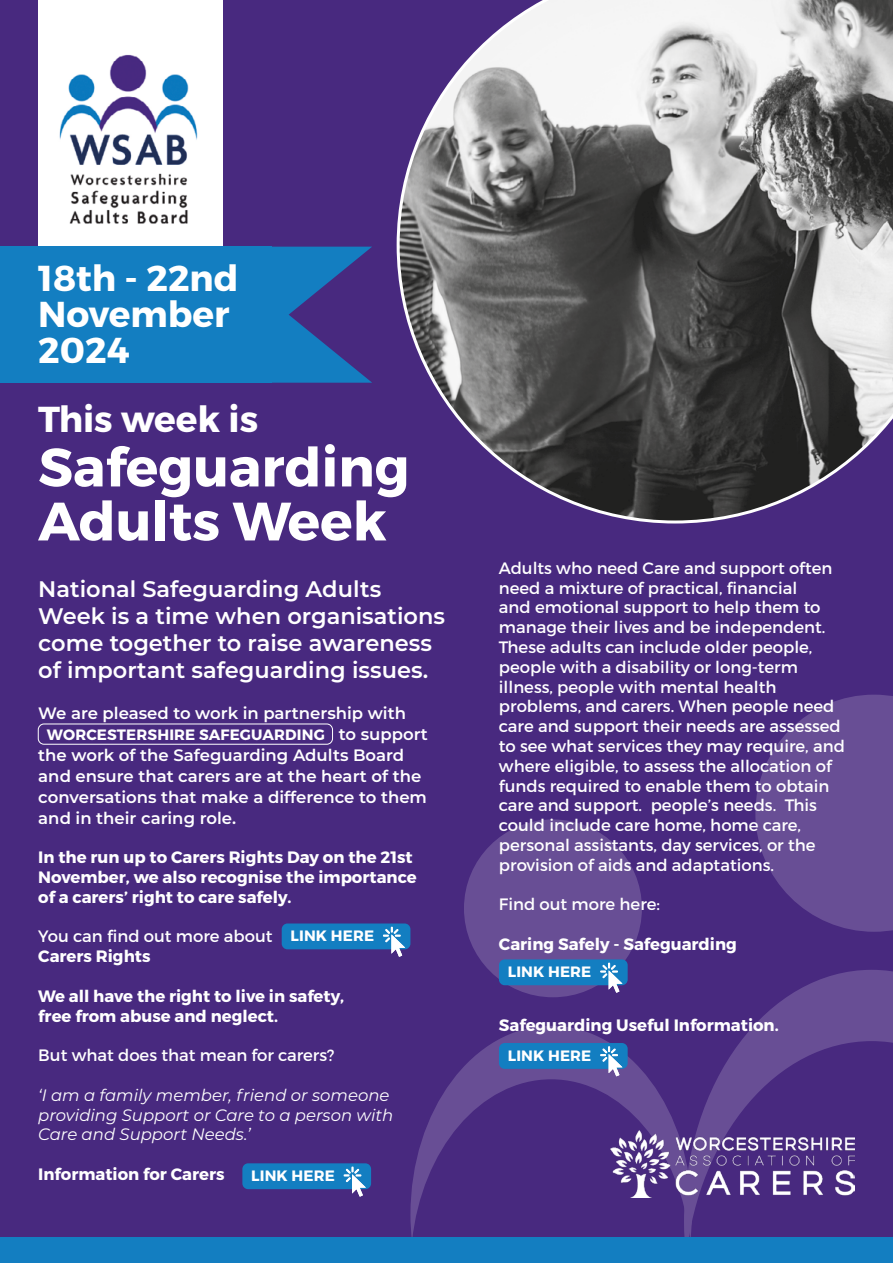
<style>
.page{position:relative;width:893px;height:1263px;background:#fff}
.page>*{position:absolute;margin:0;border:0;box-sizing:border-box;transform-origin:0 0}
.t1{font:700 54px/54px "Montserrat";color:#fff}
.t2{font:700 36px/36px "Montserrat";color:#fff}
.t3{font:600 22.5px/27px "Montserrat";color:#fff}
.t4{font:16.5px/19.8px "Montserrat";color:#fff}
.t5{font:700 16.5px/19.8px "Montserrat";color:#fff}
.t6{font:600 16.5px "Montserrat";color:#fff}
.t7{font:italic 16.5px/19.8px "Montserrat";color:#fff}
.t8{font:700 15px "Montserrat";letter-spacing:.01em;color:#fff}
</style>
<div class="page">
<div style="left:0;top:0;width:893px;height:1237px;background:#48297f"></div>
<div style="left:464px;top:819px;width:178px;height:178px;background:#684e95;border-radius:50%"></div>
<svg style="left:410px;top:1026px;width:274px;height:211px"></svg>
<svg style="left:755px;top:695px;width:138px;height:237px"></svg>
<svg style="left:684px;top:970px;width:209px;height:267px"></svg>
<svg style="left:396px;top:0;width:497px;height:524px;background:#75717c"></svg>
<div style="left:38px;top:0;width:185px;height:265px;background:#fff"></div>
<img style="left:59px;top:54px;width:139px;height:170px">
<div style="left:0;top:1237px;width:893px;height:26px;background:#137ec1"></div>
<img style="left:611px;top:1131px;width:244px;height:66px">
<svg style="left:271px;top:247px;width:101px;height:136px;fill:#137ec1"></svg>
<div style="left:0;top:247px;width:271px;height:136px;background:#137ec1"></div>
<div style="left:282px;top:923px;width:128px;height:26px;background:#137ec1;border-radius:6px"></div>
<svg style="left:383px;top:927px;width:22px;height:30px"></svg>
<div style="left:242px;top:1163px;width:129px;height:26px;background:#137ec1;border-radius:6px"></div>
<svg style="left:344px;top:1167px;width:22px;height:30px"></svg>
<div style="left:38px;top:724px;width:295px;height:20px;border:1px solid #fff;border-radius:6px"></div>
<div style="left:499px;top:959px;width:129px;height:26px;background:#137ec1;border-radius:6px"></div>
<svg style="left:600px;top:963px;width:22px;height:30px"></svg>
<div style="left:499px;top:1043px;width:129px;height:26px;background:#137ec1;border-radius:6px"></div>
<svg style="left:600px;top:1046px;width:22px;height:30px"></svg>
<h2 class="t2" style="left:38px;top:261px;width:202px">18th - 22nd<br>November<br>2024</h2>
<h2 class="t2" style="left:38px;top:402px;width:221px">This week is</h2>
<h1 class="t1" style="left:38px;top:441px;width:373px">Safeguarding<br>Adults Week</h1>
<h3 class="t3" style="left:38px;top:574px;width:408px">National Safeguarding Adults Week is a time when organisations come together to raise awareness of important safeguarding issues.</h3>
<p class="t6" style="left:38px;top:701px;width:369px">We are pleased to work in partnership with</p>
<p class="t6" style="left:339px;top:722px;width:91px">to support</p>
<p class="t6" style="left:38px;top:743px;width:367px">the work of the Safeguarding Adults Board</p>
<p class="t6" style="left:38px;top:764px;width:385px">and ensure that carers are at the heart of the</p>
<p class="t6" style="left:38px;top:785px;width:390px">conversations that make a difference to them</p>
<p class="t6" style="left:38px;top:806px;width:199px">and in their caring role.</p>
<p class="t5" style="left:38px;top:848px;width:380px">In the run up to Carers Rights Day on the 21st<br>November, we also recognise the importance of a carers’ right to care safely.</p>
<p class="t4" style="left:38px;top:926px;width:236px">You can find out more about</p>
<p class="t5" style="left:38px;top:947px;width:114px">Carers Rights</p>
<p class="t5" style="left:38px;top:986px;width:307px">We all have the right to live in safety, free from abuse and neglect.</p>
<p class="t4" style="left:38px;top:1045px;width:298px">But what does that mean for carers?</p>
<p class="t7" style="left:38px;top:1084px;width:357px">‘I am a family member, friend or someone providing Support or Care to a person with<br>Care and Support Needs.’</p>
<p class="t5" style="left:38px;top:1164px;width:188px">Information for Carers</p>
<p class="t8" style="left:47px;top:725px;width:279px">WORCESTERSHIRE SAFEGUARDING</p>
<p class="t8" style="left:291px;top:926px;width:85px">LINK HERE</p>
<p class="t8" style="left:251px;top:1166px;width:85px">LINK HERE</p>
<p class="t4" style="left:499px;top:558px;width:347px">Adults who need Care and support often need a mixture of practical, financial<br>and emotional support to help them to manage their lives and be independent.<br>These adults can include older people, people with a disability or long-term illness, people with mental health problems, and carers. When people need care and support their needs are assessed to see what services they may require, and where eligible, to assess the allocation of funds required to enable them to obtain care and support. people’s needs. This could include care home, home care, personal assistants, day services, or the provision of aids and adaptations.</p>
<p class="t4" style="left:499px;top:894px;width:163px">Find out more here:</p>
<p class="t5" style="left:499px;top:934px;width:239px">Caring Safely - Safeguarding</p>
<p class="t8" style="left:508px;top:962px;width:85px">LINK HERE</p>
<p class="t5" style="left:499px;top:1015px;width:281px">Safeguarding Useful Information.</p>
<p class="t8" style="left:508px;top:1046px;width:85px">LINK HERE</p>
</div>
